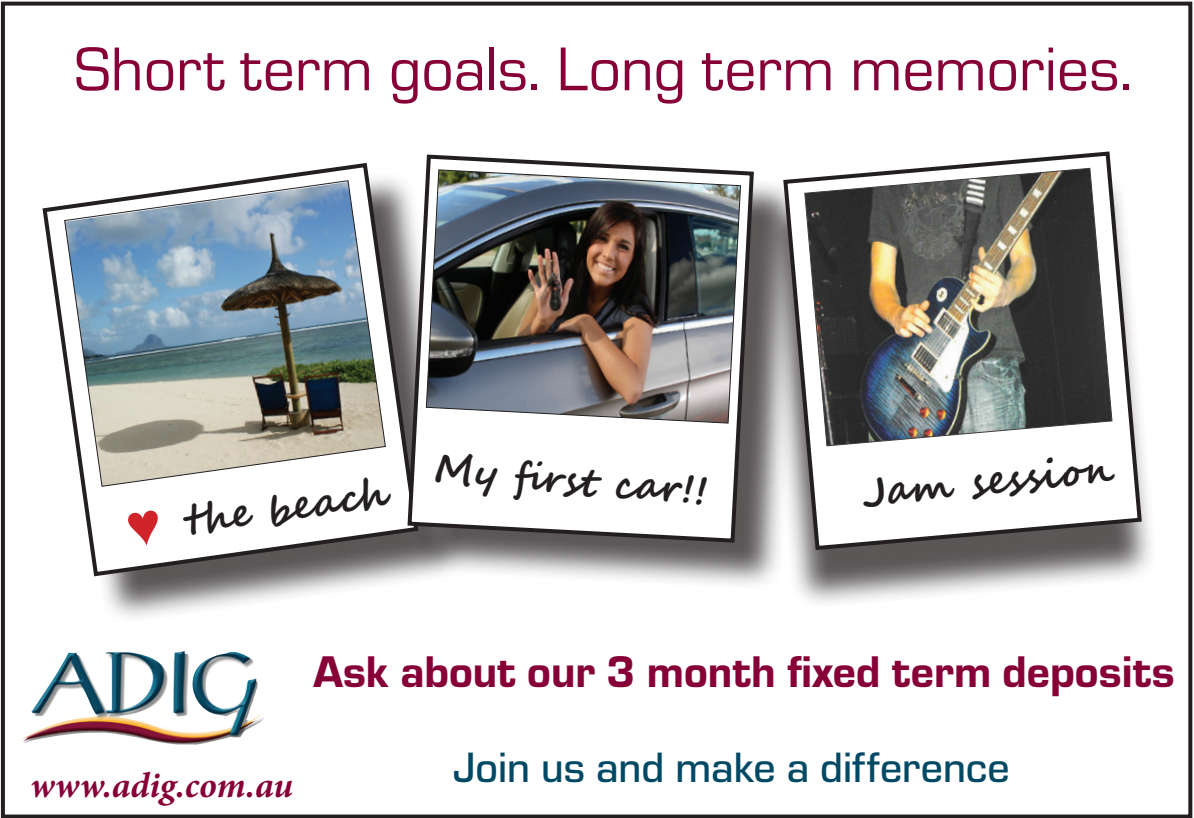
<style>
.page{position:relative;width:1194px;height:818px;background:#fff}
.page>*{position:absolute;margin:0;border:0;box-sizing:border-box;transform-origin:0 0}
.t1{font:64px "Eurostile";color:#860037}
.t2{font:46px "Eurostile Hea";color:#860037}
.t3{font:500 44px "Eurostile";color:#004964}
.t4{font:700 40px "Segoe Script";color:#231f20}
.t5{font:italic 700 36px "Minion Pro";letter-spacing:-.005em;color:#860037}
.s1{font-family:"Arial";font-weight:900;font-size:56px;color:#d1232a}
</style>
<div class="page">
<div style="left:1px;top:2px;width:1190px;height:815px;border:4px solid #231f20"></div>
<img style="left:21px;top:651px;width:243px;height:94px">
<div style="left:50px;top:170px;width:416px;height:454px;background:#231f20;opacity:.75"></div>
<svg style="left:42px;top:162px;width:373px;height:416px"></svg>
<img style="left:63px;top:179px;width:323px;height:308px">
<div style="left:415px;top:162px;width:387px;height:429px;background:#231f20;opacity:.75"></div>
<svg style="left:405px;top:154px;width:350px;height:390px"></svg>
<img style="left:425px;top:169px;width:316px;height:255px">
<div style="left:758px;top:170px;width:399px;height:439px;background:#231f20;opacity:.75"></div>
<svg style="left:781px;top:151px;width:362px;height:401px"></svg>
<img style="left:803px;top:167px;width:309px;height:280px">
<h1 class="t1" style="left:74px;top:27px;width:1059px">Short term goals. Long term memories.</h1>
<p class="t4" style="left:123px;top:497px;width:262px;rotate:-8deg"><span class="s1">♥</span> the beach</p>
<p class="t4" style="left:437px;top:435px;width:276px;rotate:5deg">My fi rst car!!</p>
<p class="t4" style="left:858px;top:461px;width:254px;rotate:-6deg">Jam session</p>
<p class="t2" style="left:313px;top:639px;width:862px">Ask about our 3 month fixed term deposits</p>
<p class="t5" style="left:30px;top:759px;width:264px">www.adig.com.au</p>
<p class="t3" style="left:453px;top:737px;width:558px">Join us and make a difference</p>
</div>
